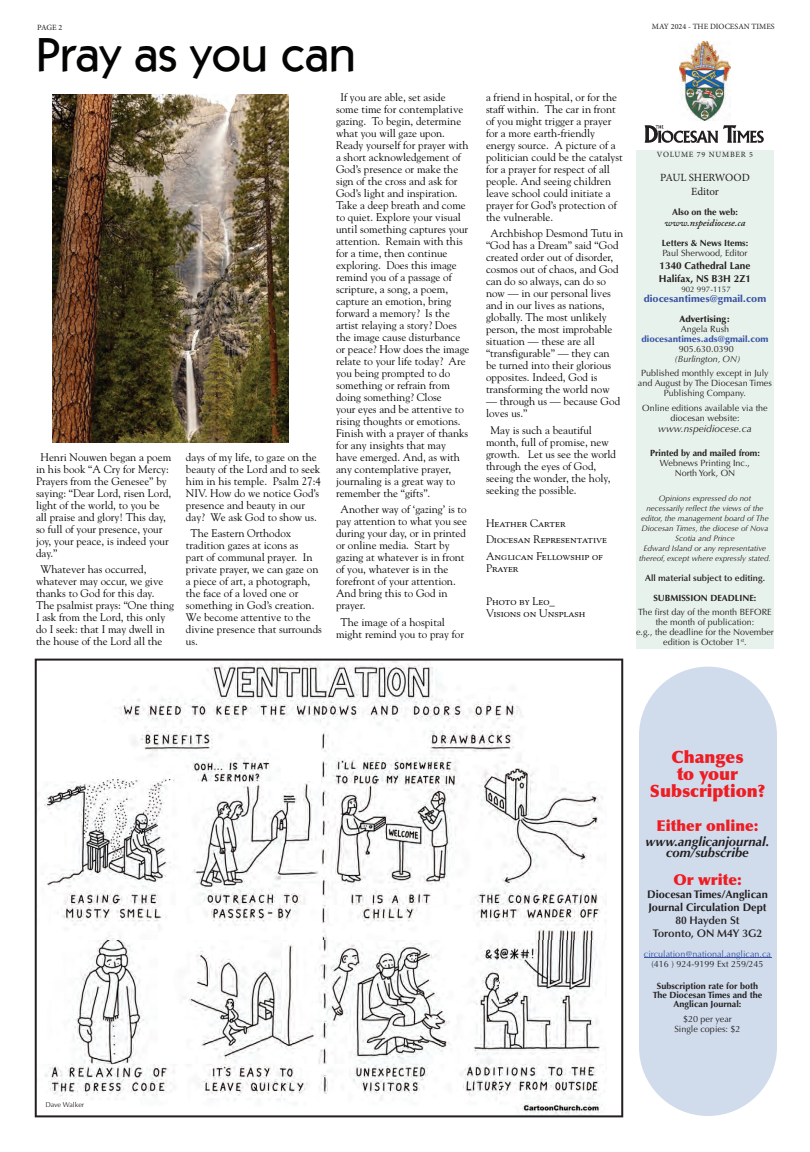
<style>
.page{position:relative;width:810px;height:1152px;background:#fff}
.page>*{position:absolute;margin:0;border:0;box-sizing:border-box;transform-origin:0 0}
.t1{font:500 48px "ITC Kabel Std";color:#040503}
.t2{font:900 17px/17px "Optima LT Std";color:#ee1d23;text-align:center}
.t3{font:900 15px "Optima LT Std";color:#ee1d23}
.t4{font:italic 700 13px/11px "Optima LT Std";color:#231f20;text-align:center}
.t5{font:11px/12px "Goudy Std";color:#040503}
.t6{font:700 11px/13px "Optima LT Std";color:#231f20}
.t7{font:600 11px/13px "Optima LT Std";color:#231f20;text-align:center}
.t8{font:11px/14px "Minion Pro";letter-spacing:-.01em;color:#231f20;text-align:center}
.t9{font:700 10px/13px "Optima LT Std";color:#231f20}
.t10{font:900 10px "Optima LT Std";color:#3853a3}
.t11{font:italic 600 10px "Adobe Caslon Pro";color:#231f20}
.t12{font:italic 10px "Optima LT Std";color:#231f20}
.t13{font:9px/10px "Optima LT Std";color:#231f20;text-align:center}
.t14{font:700 9px/9px "Optima LT Std";color:#231f20;text-align:center}
.t15{font:9px "Optima LT Std";color:#3853a3}
.t16{font:600 9px "Optima LT Std";color:#231f20}
.t17{font:900 9px "Optima LT Std";color:#3853a3}
.t18{font:italic 9px "Optima LT Std";color:#231f20}
.t19{font:900 9px "Optima LT Std";color:#231f20}
.t20{font:italic 8px/10px "Optima LT Std";color:#231f20;text-align:center}
.t21{font:8px "Minion Pro";color:#231f20}
.t22{font:8px "Minion Pro";letter-spacing:.1em;color:#231f20}
.t23{font:8px "Optima LT Std";color:#231f20}
.t24{font:7px "Optima LT Std";color:#231f20}
</style>
<div class="page">
<img style="left:679px;top:41px;width:51px;height:79px">
<img style="left:644px;top:125px;width:120px;height:18px">
<svg style="left:35px;top:659px;width:588px;height:458px"></svg>
<svg style="left:44px;top:1101px;width:96px;height:9px"></svg>
<div style="left:636px;top:151px;width:138px;height:498px;background:#e8f2ec"></div>
<div style="left:639px;top:667px;width:138px;height:449px;background:#d0dcec;border-radius:69px"></div>
<hr style="left:644px;top:957px;width:127px;height:1px;background:#3853a3">
<img style="left:52px;top:94px;width:236px;height:348px">
<p class="t21" style="left:37px;top:24px;width:27px">PAGE 2</p>
<p class="t21" style="left:652px;top:24px;width:124px">MAY 2024 - THE DIOCESAN TIMES</p>
<h1 class="t1" style="left:36px;top:36px;width:322px">Pray as you can</h1>
<p class="t5" style="left:36px;top:451px;width:137px;text-indent:4px">Henri Nouwen began a poem in his book “A Cry for Mercy:<br>Prayers from the Genesee” by saying: “Dear Lord, risen Lord, light of the world, to you be all praise and glory! This day, so full of your presence, your joy, your peace, is indeed your day.”</p>
<p class="t5" style="left:36px;top:564px;width:140px;text-indent:4px">Whatever has occurred, whatever may occur, we give thanks to God for this day.<br>The psalmist prays: “One thing<br>I ask from the Lord, this only do I seek: that I may dwell in the house of the Lord all the</p>
<p class="t5" style="left:186px;top:451px;width:137px">days of my life, to gaze on the beauty of the Lord and to seek him in his temple. Psalm 27:4<br>NIV. How do we notice God’s presence and beauty in our day? We ask God to show us.</p>
<p class="t5" style="left:186px;top:528px;width:137px;text-indent:4px">The Eastern Orthodox tradition gazes at icons as<br>part of communal prayer. In private prayer, we can gaze on a piece of art, a photograph, the face of a loved one or something in God’s creation.<br>We become attentive to the divine presence that surrounds us.</p>
<p class="t5" style="left:336px;top:91px;width:135px;text-indent:4px">If you are able, set aside some time for contemplative gazing. To begin, determine what you will gaze upon.<br>Ready yourself for prayer with a short acknowledgement of<br>God’s presence or make the sign of the cross and ask for<br>God’s light and inspiration.<br>Take a deep breath and come to quiet. Explore your visual until something captures your attention. Remain with this for a time, then continue exploring. Does this image remind you of a passage of scripture, a song, a poem, capture an emotion, bring forward a memory? Is the artist relaying a story? Does the image cause disturbance or peace? How does the image relate to your life today? Are you being prompted to do something or refrain from doing something? Close<br>your eyes and be attentive to rising thoughts or emotions.<br>Finish with a prayer of thanks for any insights that may have emerged. And, as with any contemplative prayer, journaling is a great way to remember the “gifts”.</p>
<p class="t5" style="left:336px;top:504px;width:133px;text-indent:4px">Another way of ‘gazing’ is to pay attention to what you see during your day, or in printed or online media. Start by gazing at whatever is in front of you, whatever is in the forefront of your attention.<br>And bring this to God in prayer.</p>
<p class="t5" style="left:336px;top:617px;width:130px;text-indent:4px">The image of a hospital might remind you to pray for</p>
<p class="t5" style="left:486px;top:92px;width:138px">a friend in hospital, or for the staff within. The car in front of you might trigger a prayer for a more earth-friendly energy source. A picture of a politician could be the catalyst for a prayer for respect of all people. And seeing children leave school could initiate a prayer for God’s protection of the vulnerable.</p>
<p class="t5" style="left:486px;top:228px;width:139px;text-indent:4px">Archbishop Desmond Tutu in “God has a Dream” said “God created order out of disorder, cosmos out of chaos, and God can do so always, can do so now — in our personal lives and in our lives as nations, globally. The most unlikely person, the most improbable situation — these are all “transfigurable” — they can<br>be turned into their glorious opposites. Indeed, God is transforming the world now</p>
<p class="t5" style="left:486px;top:396px;width:136px">— through us — because God loves us.”</p>
<p class="t5" style="left:486px;top:425px;width:132px;text-indent:4px">May is such a beautiful month, full of promise, new growth. Let us see the world through the eyes of God, seeing the wonder, the holy, seeking the possible.</p>
<p class="t5" style="left:486px;top:515px;width:123px;line-height:16.5px">Heather Carter<br>Diocesan Representative<br>Anglican Fellowship of</p>
<p class="t5" style="left:486px;top:563px;width:34px">Prayer</p>
<p class="t5" style="left:486px;top:596px;width:101px">Photo by Leo_<br>Visions on Unsplash</p>
<p class="t22" style="left:657px;top:151px;width:98px">VOLUME 79 NUMBER 5</p>
<p class="t8" style="left:660px;top:171px;width:91px">PAUL SHERWOOD<br>Editor</p>
<p class="t14" style="left:672px;top:207px;width:67px">Also on the web:</p>
<p class="t11" style="left:665px;top:218px;width:82px">www.nspeidiocese.ca</p>
<p class="t14" style="left:662px;top:238px;width:88px">Letters &amp; News Items:</p>
<p class="t13" style="left:662px;top:248px;width:87px">Paul Sherwood, Editor</p>
<p class="t9" style="left:659px;top:259px;width:94px">1340 Cathedral Lane<br>Halifax, NS B3H 2Z1</p>
<p class="t23" style="left:681px;top:285px;width:51px">902 997-1157</p>
<p class="t10" style="left:644px;top:293px;width:124px">diocesantimes@gmail.com</p>
<p class="t19" style="left:679px;top:314px;width:53px">Advertising:</p>
<p class="t13" style="left:681px;top:324px;width:50px">Angela Rush</p>
<p class="t17" style="left:641px;top:334px;width:129px">diocesantimes.ads@gmail.com</p>
<p class="t13" style="left:679px;top:344px;width:57px">905.630.0390</p>
<p class="t18" style="left:674px;top:354px;width:68px">(Burlington, ON)</p>
<p class="t13" style="left:638px;top:368px;width:136px">Published monthly except in July and August by The Diocesan Times<br>Publishing Company.</p>
<p class="t13" style="left:642px;top:403px;width:127px">Online editions available via the diocesan website:</p>
<p class="t12" style="left:658px;top:423px;width:95px">www.nspeidiocese.ca</p>
<p class="t14" style="left:650px;top:449px;width:111px">Printed by and mailed from:</p>
<p class="t13" style="left:660px;top:458px;width:92px">Webnews Printing Inc.,<br>North York, ON</p>
<p class="t20" style="left:639px;top:493px;width:133px">Opinions expressed do not<br>necessarily reflect the views of the editor, the management board of The<br>Diocesan Times, the diocese of Nova<br>Scotia and Prince<br>Edward Island or any representative thereof, except where expressly stated.</p>
<p class="t16" style="left:645px;top:573px;width:121px">All material subject to editing.</p>
<p class="t14" style="left:653px;top:593px;width:105px">SUBMISSION DEADLINE:</p>
<p class="t13" style="left:636px;top:607px;width:139px">The first day of the month BEFORE the month of publication:<br>e.g., the deadline for the November edition is October 1<sup>st</sup>.</p>
<p class="t24" style="left:45px;top:1101px;width:40px">Dave Walker</p>
<h2 class="t2" style="left:650px;top:750px;width:117px">Changes<br>to your<br>Subscription?</h2>
<h3 class="t3" style="left:657px;top:818px;width:103px">Either online:</h3>
<p class="t4" style="left:646px;top:837px;width:125px">www.anglicanjournal. com/subscribe</p>
<h3 class="t3" style="left:673px;top:872px;width:70px">Or write:</h3>
<p class="t6" style="left:647px;top:888px;width:122px">Diocesan Times/Anglican<br>Journal Circulation Dept</p>
<p class="t7" style="left:653px;top:914px;width:111px">80 Hayden St<br>Toronto, ON M4Y 3G2</p>
<p class="t15" style="left:644px;top:949px;width:129px">circulation@national.anglican.ca</p>
<p class="t13" style="left:651px;top:959px;width:114px">(416 ) 924-9199 Ext 259/245</p>
<p class="t14" style="left:653px;top:982px;width:111px">Subscription rate for both<br>The Diocesan Times and the<br>Anglican Journal:</p>
<p class="t13" style="left:674px;top:1014px;width:68px">$20 per year<br>Single copies: $2</p>
</div>
